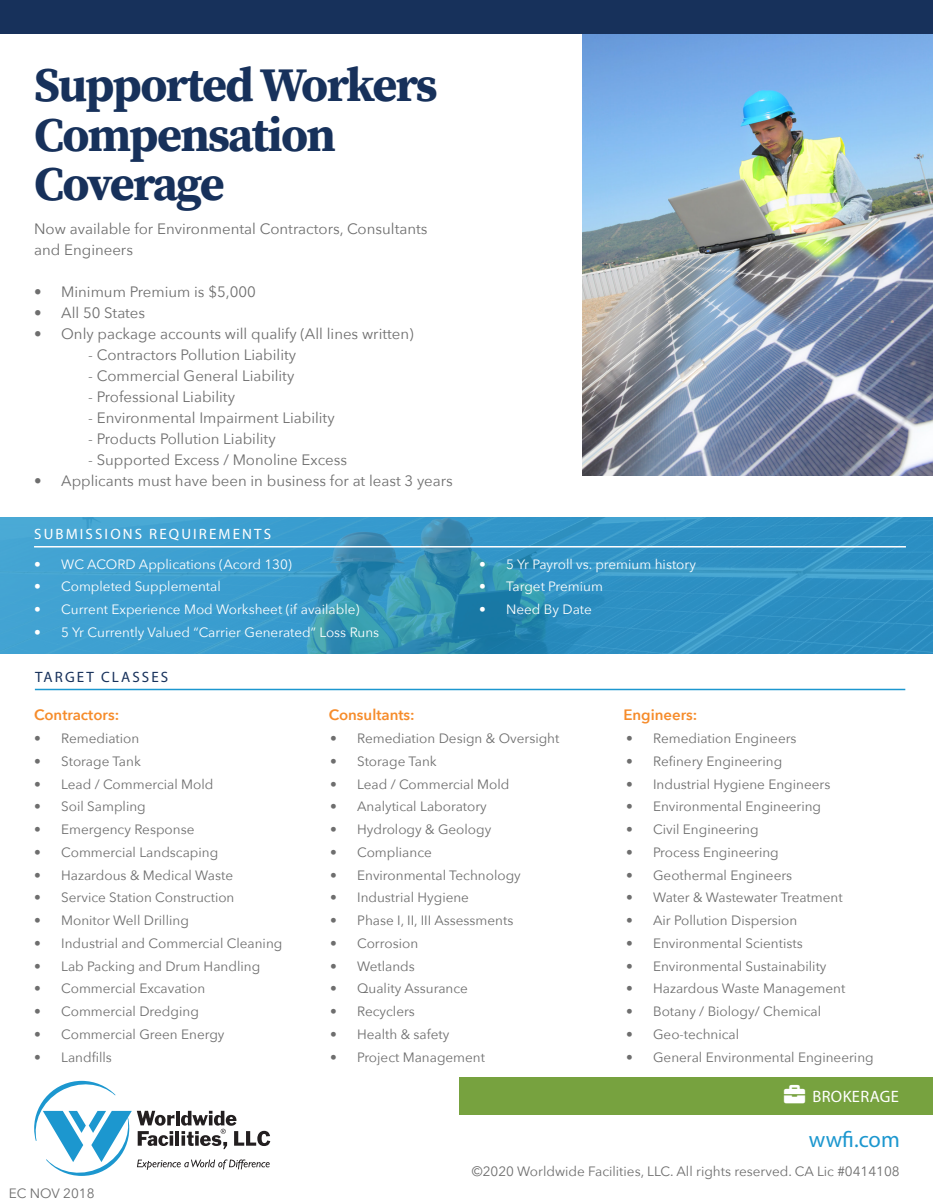
<style>
.page{position:relative;width:933px;height:1203px;background:#fff}
.page>*{position:absolute;margin:0;border:0;box-sizing:border-box;transform-origin:0 0}
.Pre-Header{font:700 48px/49.5px "Source Serif Pro";letter-spacing:-.035em;color:#17315b}
.URL{font:22.5px "Myriad Pro";color:#1c97cf}
.Division{font:16.5px "Myriad Pro";letter-spacing:.02em;color:#fff}
.Text{font:15px/21px "Avenir Next";color:#6e6e6e}
.Text-2{font:600 15px "Avenir Next";color:#f68c2b}
.Subheads_White{font:15px "Myriad Pro";letter-spacing:.14em;color:#fff}
.Subheads{font:15px "Myriad Pro";letter-spacing:.14em;color:#17315b}
.Disclaimer{font:13.5px "Avenir Next";color:#6e6e6e}
.t1{font:13.5px "Avenir Next";color:#fff}
</style>
<div class="page">
<div style="left:459px;top:1076px;width:473px;height:38px;background:#77a23f"></div>
<svg style="left:34px;top:1080px;width:236px;height:96px"></svg>
<img style="left:582px;top:33px;width:350px;height:442px">
<div style="left:0;top:0;width:932px;height:33px;background:#17315b"></div>
<svg style="left:0;top:517px;width:932px;height:136px;background:#3696c4"></svg>
<hr style="left:34px;top:546px;width:871px;height:1px;background:#fff">
<hr style="left:35px;top:688px;width:869px;height:2px;background:#1c97cf">
<p class="Pre-Header" style="left:34px;top:60px;width:405px">Supported Workers<br>Compensation<br>Coverage</p>
<p class="Text" style="left:34px;top:217px;width:395px">Now available for Environmental Contractors, Consultants and Engineers</p>
<p class="Text" style="left:34px;top:280px;width:223px">• Minimum Premium is $5,000</p>
<p class="Text" style="left:34px;top:301px;width:112px">• All 50 States</p>
<p class="Text" style="left:34px;top:322px;width:381px">• Only package accounts will qualify (All lines written)</p>
<p class="Text" style="left:88px;top:343px;width:209px">- Contractors Pollution Liability</p>
<p class="Text" style="left:88px;top:364px;width:207px">- Commercial General Liability</p>
<p class="Text" style="left:88px;top:385px;width:148px">- Professional Liability</p>
<p class="Text" style="left:88px;top:406px;width:248px">- Environmental Impairment Liability</p>
<p class="Text" style="left:88px;top:427px;width:189px">- Products Pollution Liability</p>
<p class="Text" style="left:88px;top:448px;width:260px">- Supported Excess / Monoline Excess</p>
<p class="Text" style="left:34px;top:469px;width:420px">• Applicants must have been in business for at least 3 years</p>
<p class="Subheads_White" style="left:34px;top:525px;width:238px">SUBMISSIONS REQUIREMENTS</p>
<p class="t1" style="left:34px;top:552px;width:259px">• WC ACORD Applications (Acord 130)</p>
<p class="t1" style="left:34px;top:575px;width:188px">• Completed Supplemental</p>
<p class="t1" style="left:34px;top:598px;width:327px">• Current Experience Mod Worksheet (if available)</p>
<p class="t1" style="left:34px;top:620px;width:346px">• 5 Yr Currently Valued “Carrier Generated” Loss Runs</p>
<p class="Subheads" style="left:35px;top:667px;width:135px">TARGET CLASSES</p>
<p class="t1" style="left:479px;top:552px;width:218px">• 5 Yr Payroll vs. premium history</p>
<p class="t1" style="left:479px;top:575px;width:125px">• Target Premium</p>
<p class="t1" style="left:479px;top:598px;width:114px">• Need By Date</p>
<p class="Text-2" style="left:34px;top:701px;width:86px">Contractors:</p>
<p class="Text-2" style="left:328px;top:701px;width:87px">Consultants:</p>
<p class="Text-2" style="left:623px;top:701px;width:75px">Engineers:</p>
<p class="Disclaimer" style="left:34px;top:726px;width:107px">• Remediation</p>
<p class="Disclaimer" style="left:34px;top:749px;width:108px">• Storage Tank</p>
<p class="Disclaimer" style="left:34px;top:772px;width:181px">• Lead / Commercial Mold</p>
<p class="Disclaimer" style="left:34px;top:795px;width:113px">• Soil Sampling</p>
<p class="Disclaimer" style="left:34px;top:817px;width:162px">• Emergency Response</p>
<p class="Disclaimer" style="left:34px;top:840px;width:185px">• Commercial Landscaping</p>
<p class="Disclaimer" style="left:34px;top:863px;width:200px">• Hazardous &amp; Medical Waste</p>
<p class="Disclaimer" style="left:34px;top:886px;width:202px">• Service Station Construction</p>
<p class="Disclaimer" style="left:34px;top:908px;width:156px">• Monitor Well Drilling</p>
<p class="Disclaimer" style="left:34px;top:931px;width:249px">• Industrial and Commercial Cleaning</p>
<p class="Disclaimer" style="left:34px;top:954px;width:227px">• Lab Packing and Drum Handling</p>
<p class="Disclaimer" style="left:34px;top:977px;width:172px">• Commercial Excavation</p>
<p class="Disclaimer" style="left:34px;top:999px;width:166px">• Commercial Dredging</p>
<p class="Disclaimer" style="left:34px;top:1022px;width:192px">• Commercial Green Energy</p>
<p class="Disclaimer" style="left:34px;top:1045px;width:79px">• Landfills</p>
<p class="Disclaimer" style="left:9px;top:1181px;width:87px">EC NOV 2018</p>
<p class="Disclaimer" style="left:330px;top:726px;width:231px">• Remediation Design &amp; Oversight</p>
<p class="Disclaimer" style="left:330px;top:749px;width:108px">• Storage Tank</p>
<p class="Disclaimer" style="left:330px;top:772px;width:181px">• Lead / Commercial Mold</p>
<p class="Disclaimer" style="left:330px;top:795px;width:158px">• Analytical Laboratory</p>
<p class="Disclaimer" style="left:330px;top:817px;width:163px">• Hydrology &amp; Geology</p>
<p class="Disclaimer" style="left:330px;top:840px;width:103px">• Compliance</p>
<p class="Disclaimer" style="left:330px;top:863px;width:192px">• Environmental Technology</p>
<p class="Disclaimer" style="left:330px;top:886px;width:140px">• Industrial Hygiene</p>
<p class="Disclaimer" style="left:330px;top:908px;width:185px">• Phase I, II, III Assessments</p>
<p class="Disclaimer" style="left:330px;top:931px;width:89px">• Corrosion</p>
<p class="Disclaimer" style="left:330px;top:954px;width:86px">• Wetlands</p>
<p class="Disclaimer" style="left:330px;top:977px;width:139px">• Quality Assurance</p>
<p class="Disclaimer" style="left:330px;top:999px;width:86px">• Recyclers</p>
<p class="Disclaimer" style="left:330px;top:1022px;width:121px">• Health &amp; safety</p>
<p class="Disclaimer" style="left:330px;top:1045px;width:156px">• Project Management</p>
<p class="Disclaimer" style="left:625px;top:726px;width:172px">• Remediation Engineers</p>
<p class="Disclaimer" style="left:625px;top:749px;width:158px">• Refinery Engineering</p>
<p class="Disclaimer" style="left:625px;top:772px;width:206px">• Industrial Hygiene Engineers</p>
<p class="Disclaimer" style="left:625px;top:795px;width:196px">• Environmental Engineering</p>
<p class="Disclaimer" style="left:625px;top:817px;width:134px">• Civil Engineering</p>
<p class="Disclaimer" style="left:625px;top:840px;width:154px">• Process Engineering</p>
<p class="Disclaimer" style="left:625px;top:863px;width:168px">• Geothermal Engineers</p>
<p class="Disclaimer" style="left:625px;top:886px;width:218px">• Water &amp; Wastewater Treatment</p>
<p class="Disclaimer" style="left:625px;top:908px;width:173px">• Air Pollution Dispersion</p>
<p class="Disclaimer" style="left:625px;top:931px;width:178px">• Environmental Scientists</p>
<p class="Disclaimer" style="left:625px;top:954px;width:202px">• Environmental Sustainability</p>
<p class="Disclaimer" style="left:625px;top:977px;width:221px">• Hazardous Waste Management</p>
<p class="Disclaimer" style="left:625px;top:999px;width:196px">• Botany / Biology/ Chemical</p>
<p class="Disclaimer" style="left:625px;top:1022px;width:115px">• Geo-technical</p>
<p class="Disclaimer" style="left:625px;top:1045px;width:249px">• General Environmental Engineering</p>
<p class="Division" style="left:812px;top:1085px;width:88px">BROKERAGE</p>
<p class="URL" style="left:808px;top:1125px;width:92px">wwfi.com</p>
<p class="Disclaimer" style="left:471px;top:1159px;width:429px">©2020 Worldwide Facilities, LLC. All rights reserved. CA Lic #0414108</p>
</div>
